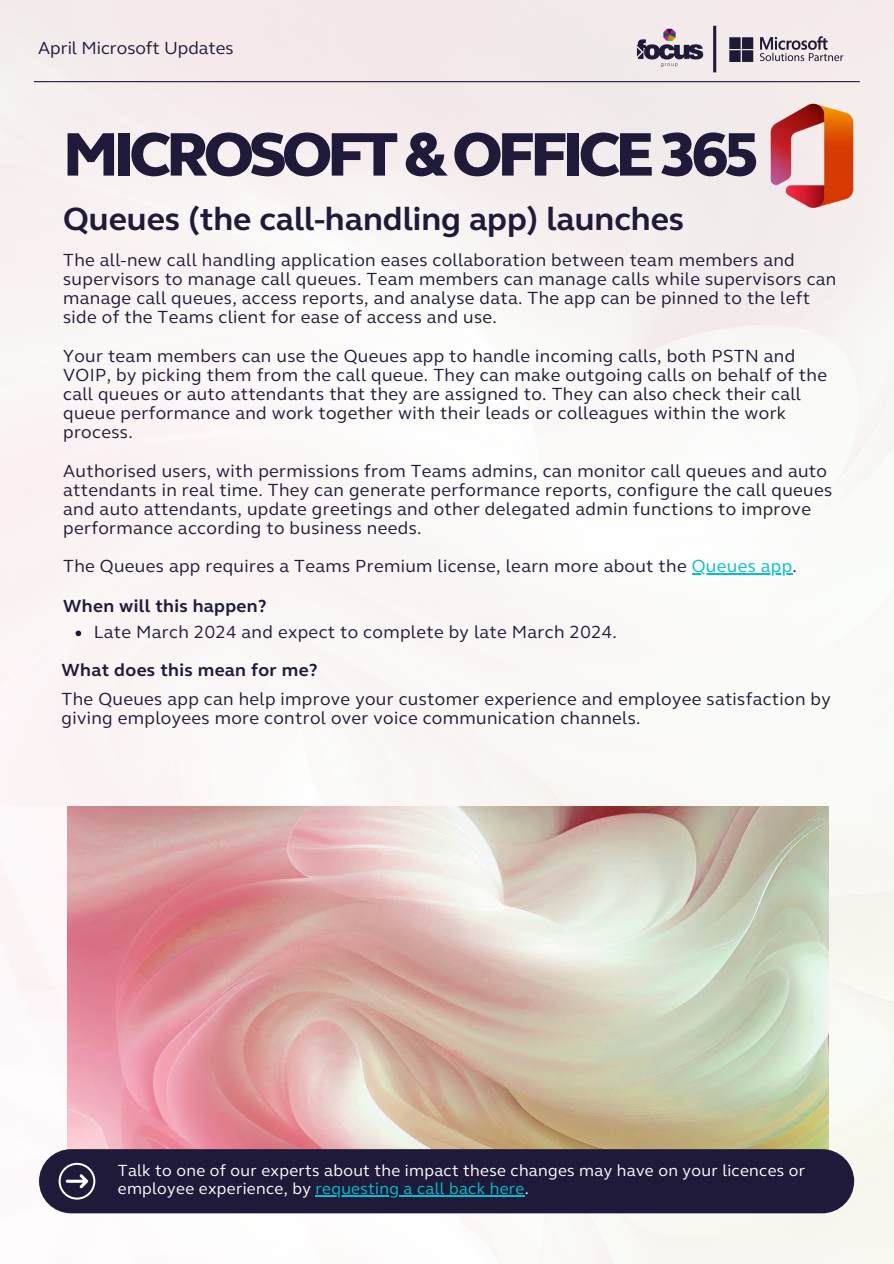
<style>
.page{position:relative;width:894px;height:1264px;background:#fff}
.page>*{position:absolute;margin:0;border:0;box-sizing:border-box;transform-origin:0 0}
.t1{font:800 63px "FS Elliot Web";letter-spacing:-.07em;color:#1f1a39}
.t2{font:700 33px "FS Elliot Web";color:#1f1a39}
.t3{font:18px/19.2px "FS Elliot Web";letter-spacing:.02em;color:#1f1a39}
.t4{font:700 18px "FS Elliot Web";letter-spacing:.02em;color:#1f1a39}
.t5{font:18px "FS Elliot Web";color:#1f1c3b}
.t6{font:16.5px/18px "FS Elliot Web";letter-spacing:.02em;color:#fff}
.s1{color:#00c1cf}
</style>
<div class="page">
<img style="left:0;top:0;width:893px;height:1263px">
<hr style="left:34px;top:81px;width:825px;height:1px;background:#1f1a39">
<img style="left:629px;top:24px;width:81px;height:50px">
<hr style="left:713px;top:26px;width:3px;height:46px;background:#1f1a39">
<img style="left:727px;top:35px;width:118px;height:28px">
<img style="left:0;top:805px;width:459px;height:458px">
<img style="left:767px;top:104px;width:89px;height:104px">
<img style="left:68px;top:806px;width:760px;height:344px">
<div style="left:39px;top:1149px;width:814px;height:64px;background:#1f1a39;border-radius:32px"></div>
<svg style="left:59px;top:1162px;width:36px;height:37px"></svg>
<hr style="left:691px;top:573px;width:101px;height:1px;background:#00c1cf">
<svg style="left:76px;top:630px;width:5px;height:6px"></svg>
<hr style="left:315px;top:1195px;width:209px;height:1px;background:#00c1cf">
<p class="t5" style="left:38px;top:37px;width:197px">April Microsoft Updates</p>
<p class="t1" style="left:63px;top:117px;width:698px">MICROSOFT &amp; OFFICE 365</p>
<p class="t2" style="left:63px;top:199px;width:622px">Queues (the call-handling app) launches</p>
<p class="t3" style="left:63px;top:250px;width:774px">The all-new call handling application eases collaboration between team members and supervisors to manage call queues. Team members can manage calls while supervisors can manage call queues, access reports, and analyse data. The app can be pinned to the left side of the Teams client for ease of access and use.</p>
<p class="t3" style="left:63px;top:346px;width:765px">Your team members can use the Queues app to handle incoming calls, both PSTN and VOIP, by picking them from the call queue. They can make outgoing calls on behalf of the call queues or auto attendants that they are assigned to. They can also check their call queue performance and work together with their leads or colleagues within the work process.</p>
<h1 class="t3" style="left:63px;top:461px;width:770px">Authorised users, with permissions from Teams admins, can monitor call queues and auto attendants in real time. They can generate performance reports, configure the call queues and auto attendants, update greetings and other delegated admin functions to improve performance according to business needs.</h1>
<h2 class="t3" style="left:63px;top:556px;width:735px">The Queues app requires a Teams Premium license, learn more about the <span class="s1">Queues app</span>.</h2>
<p class="t4" style="left:63px;top:595px;width:205px">When will this happen?</p>
<p class="t3" style="left:94px;top:623px;width:524px">Late March 2024 and expect to complete by late March 2024.</p>
<p class="t4" style="left:62px;top:659px;width:257px">What does this mean for me?</p>
<h3 class="t3" style="left:62px;top:689px;width:770px">The Queues app can help improve your customer experience and employee satisfaction by giving employees more control over voice communication channels.</h3>
<h3 class="t6" style="left:118px;top:1161px;width:688px">Talk to one of our experts about the impact these changes may have on your licences or employee experience, by <span class="s1">requesting a call back here</span>.</h3>
</div>
